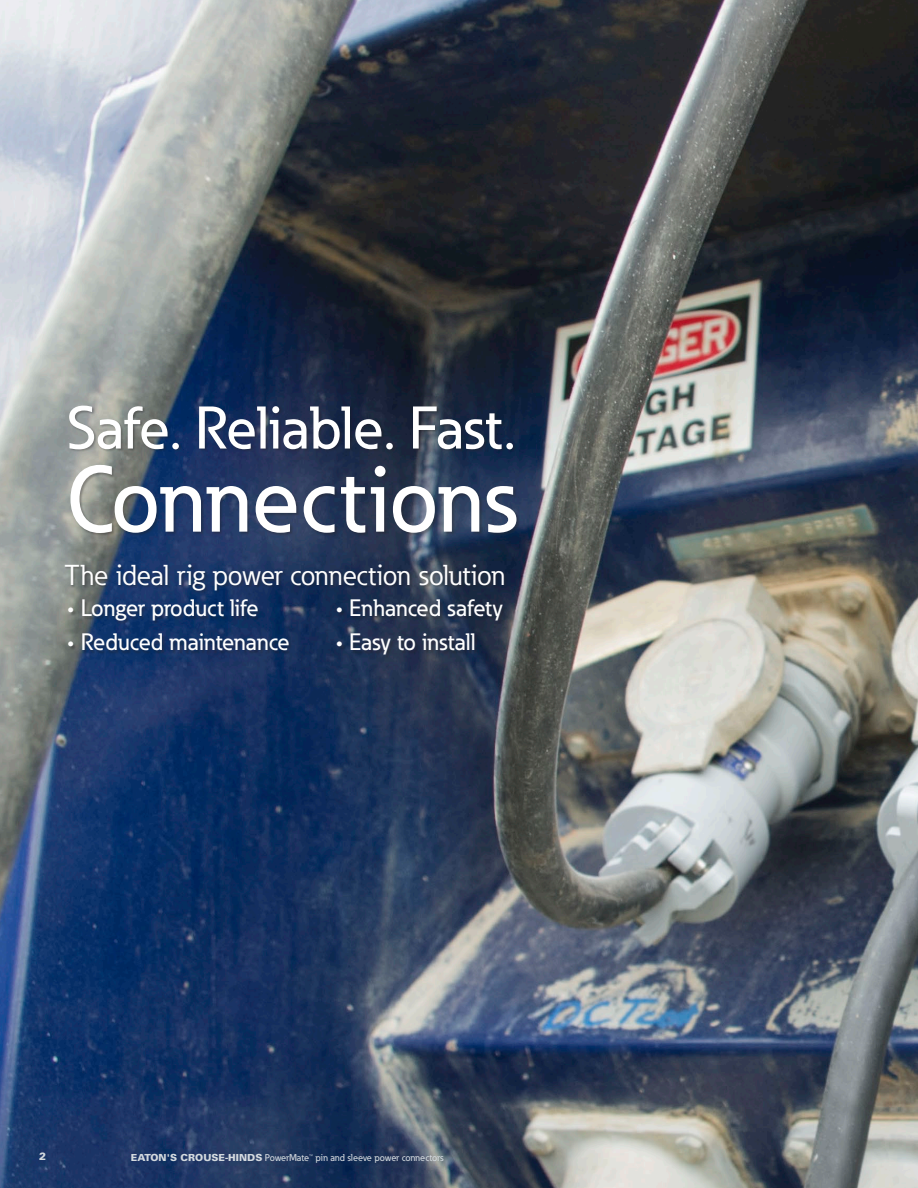
<style>
.page{position:relative;width:918px;height:1188px;background:#fff}
.page>*{position:absolute;margin:0;border:0;box-sizing:border-box;transform-origin:0 0}
.t1{font:500 92.4px "Eaton";color:#fff}
.t2{font:500 59.4px "Eaton";color:#fff}
.Subheadline{font:28.5px "Eaton";color:#fff}
.Overview{font:500 23.55px "Eaton";color:#fff}
._00_Folio_Flush_Left{font:900 10.5px "Univers LT Std";color:#d3d9de}
._00_Footer_Flush_Lef{font:500 9.75px "Eaton";letter-spacing:-.005em;color:#d3d9de}
.s1{font-family:"Univers LT Std";font-weight:900}
</style>
<div class="page">
<img style="left:0;top:0;width:918px;height:1188px">
<div style="left:65px;top:406px;width:455px;height:252px;background:#231f20;opacity:.35"></div>
<p class="t2" style="left:67px;top:392px;width:450px">Safe. Reliable. Fast.</p>
<p class="t1" style="left:67px;top:443px;width:451px">Connections</p>
<p class="Subheadline" style="left:64px;top:557px;width:442px">The ideal rig power connection solution</p>
<p class="Overview" style="left:67px;top:594px;width:193px">• Longer product life</p>
<p class="Overview" style="left:67px;top:628px;width:225px">• Reduced maintenance</p>
<p class="Overview" style="left:335px;top:594px;width:170px">• Enhanced safety</p>
<p class="Overview" style="left:335px;top:628px;width:142px">• Easy to install</p>
<p class="_00_Folio_Flush_Left" style="left:39px;top:1150px;width:9px">2</p>
<p class="_00_Footer_Flush_Lef" style="left:131px;top:1151px;width:314px"><span class="s1">EATON'S CROUSE-HINDS</span> PowerMate™ pin and sleeve power connectors</p>
</div>
